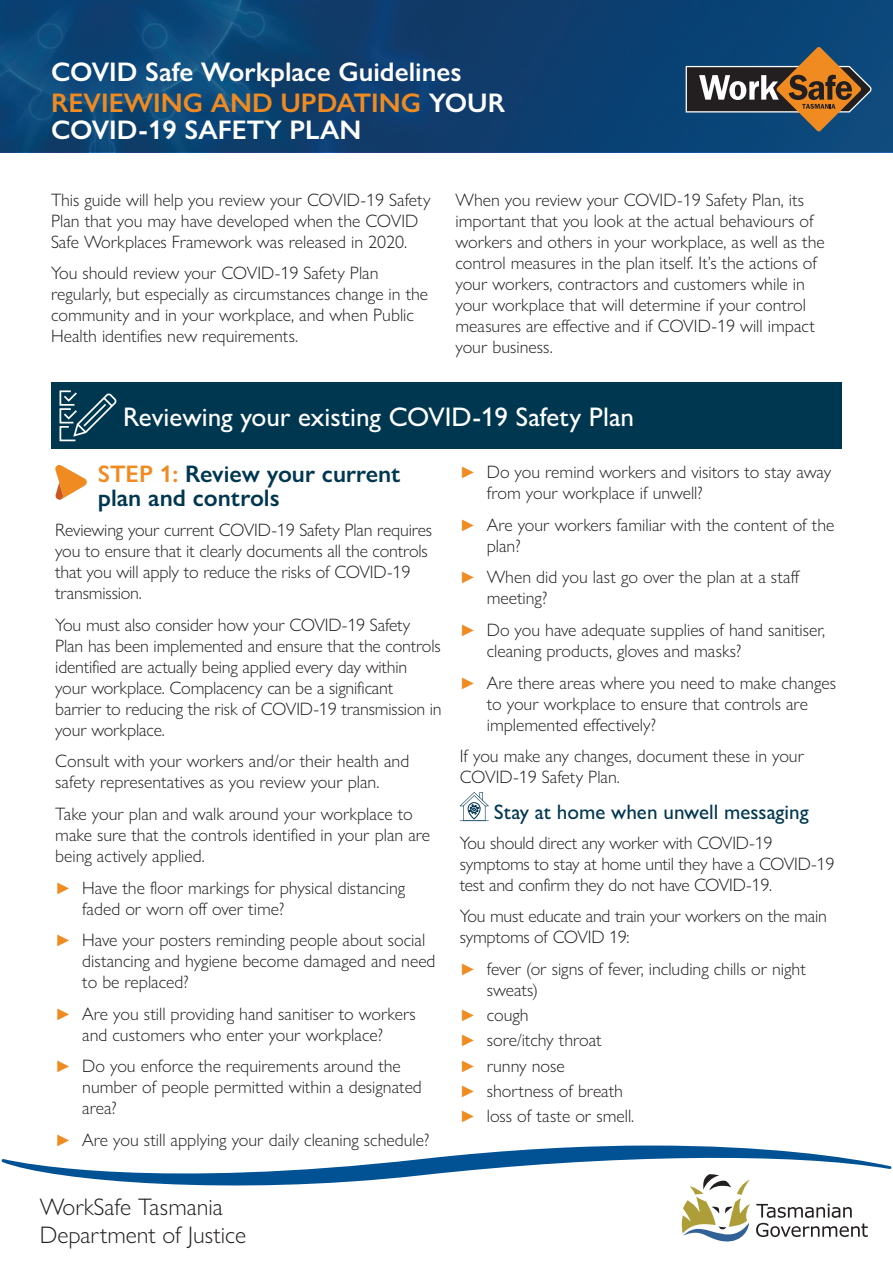
<style>
.page{position:relative;width:893px;height:1263px;background:#fff}
.page>*{position:absolute;margin:0;border:0;box-sizing:border-box;transform-origin:0 0}
.t1{font:600 27px/31.2px "Gill Sans Nova";color:#fff}
.t2{font:500 27px "Gill Sans Nova";color:#fff}
.t3{font:600 24px/24px "Gill Sans Nova";color:#003750}
.t4{font:300 24px/28.8px "Gill Sans Nova";color:#231f20}
.t5{font:500 21px "Gill Sans Nova";color:#003750}
.t6{font:300 18px/21px "Gill Sans Nova";color:#231f20}
.s1{color:#f08b21}
.s2{font-weight:500;font-size:16.5px;color:#f08b21}
</style>
<div class="page">
<svg style="left:0;top:0;width:893px;height:151px;background:#0d4272"></svg>
<svg style="left:685px;top:47px;width:187px;height:85px;background:#50575b"></svg>
<svg style="left:2px;top:1145px;width:889px;height:41px"></svg>
<svg style="left:682px;top:1174px;width:68px;height:67px"></svg>
<svg style="left:756px;top:1204px;width:112px;height:33px"></svg>
<div style="left:51px;top:383px;width:791px;height:66px;background:#003750"></div>
<svg style="left:55px;top:465px;width:32px;height:35px"></svg>
<svg style="left:460px;top:792px;width:29px;height:29px"></svg>
<svg style="left:59px;top:390px;width:58px;height:52px"></svg>
<h1 class="t1" style="left:51px;top:56px;width:456px">COVID Safe Workplace Guidelines<br><span class="s1">REVIEWING AND UPDATING</span> YOUR</h1>
<h1 class="t1" style="left:51px;top:114px;width:312px">COVID-19 SAFETY PLAN</h1>
<p class="t6" style="left:51px;top:189px;width:381px">This guide will help you review your COVID-19 Safety<br>Plan that you may have developed when the COVID<br>Safe Workplaces Framework was released in 2020.</p>
<p class="t6" style="left:51px;top:262px;width:379px">You should review your COVID-19 Safety Plan regularly, but especially as circumstances change in the community and in your workplace, and when Public Health identifies new requirements.</p>
<p class="t6" style="left:455px;top:189px;width:371px">When you review your COVID-19 Safety Plan, its important that you look at the actual behaviours of workers and others in your workplace, as well as the control measures in the plan itself. It’s the actions of your workers, contractors and customers while in your workplace that will determine if your control measures are effective and if COVID-19 will impact your business.</p>
<h1 class="t2" style="left:123px;top:400px;width:512px">Reviewing your existing COVID-19 Safety Plan</h1>
<h2 class="t3" style="left:98px;top:462px;width:304px"><span class="s1">STEP 1:</span> Review your current plan and controls</h2>
<p class="t6" style="left:55px;top:519px;width:378px">Reviewing your current COVID-19 Safety Plan requires you to ensure that it clearly documents all the controls that you will apply to reduce the risks of COVID-19 transmission.</p>
<p class="t6" style="left:55px;top:614px;width:388px">You must also consider how your COVID-19 Safety Plan has been implemented and ensure that the controls identified are actually being applied every day within your workplace. Complacency can be a significant barrier to reducing the risk of COVID-19 transmission in your workplace.</p>
<p class="t6" style="left:55px;top:750px;width:355px">Consult with your workers and/or their health and safety representatives as you review your plan.</p>
<p class="t6" style="left:55px;top:803px;width:376px">Take your plan and walk around your workplace to make sure that the controls identified in your plan are being actively applied.</p>
<p class="t6" style="left:82px;top:877px;width:325px;text-indent:-27px"><span class="s2">►</span> Have the floor markings for physical distancing faded or worn off over time?</p>
<p class="t6" style="left:82px;top:929px;width:355px;text-indent:-27px"><span class="s2">►</span> Have your posters reminding people about social distancing and hygiene become damaged and need to be replaced?</p>
<p class="t6" style="left:55px;top:1003px;width:362px;text-align:center"><span class="s2">►</span> Are you still providing hand sanitiser to workers and customers who enter your workplace?</p>
<p class="t6" style="left:82px;top:1055px;width:341px;text-indent:-27px"><span class="s2">►</span> Do you enforce the requirements around the number of people permitted within a designated area?</p>
<p class="t6" style="left:55px;top:1129px;width:376px"><span class="s2">►</span> Are you still applying your daily cleaning schedule?</p>
<p class="t6" style="left:487px;top:461px;width:346px;text-indent:-27px"><span class="s2">►</span> Do you remind workers and visitors to stay away from your workplace if unwell?</p>
<p class="t6" style="left:487px;top:514px;width:349px;text-indent:-27px"><span class="s2">►</span> Are your workers familiar with the content of the plan?</p>
<p class="t6" style="left:487px;top:566px;width:314px;text-indent:-27px"><span class="s2">►</span> When did you last go over the plan at a staff meeting?</p>
<p class="t6" style="left:487px;top:619px;width:340px;text-indent:-27px"><span class="s2">►</span> Do you have adequate supplies of hand sanitiser, cleaning products, gloves and masks?</p>
<p class="t6" style="left:487px;top:672px;width:351px;text-indent:-27px"><span class="s2">►</span> Are there areas where you need to make changes to your workplace to ensure that controls are implemented effectively?</p>
<p class="t6" style="left:460px;top:745px;width:346px">If you make any changes, document these in your<br>COVID-19 Safety Plan.</p>
<p class="t5" style="left:494px;top:799px;width:316px">Stay at home when unwell messaging</p>
<p class="t6" style="left:460px;top:832px;width:376px">You should direct any worker with COVID-19 symptoms to stay at home until they have a COVID-19 test and confirm they do not have COVID-19.</p>
<p class="t6" style="left:460px;top:905px;width:369px">You must educate and train your workers on the main symptoms of COVID 19:</p>
<p class="t6" style="left:487px;top:958px;width:321px;text-indent:-27px"><span class="s2">►</span> fever (or signs of fever, including chills or night sweats)</p>
<p class="t6" style="left:460px;top:1002px;width:176px;line-height:25.2px"><span class="s2">►</span> cough<br><span class="s2">►</span> sore/itchy throat<br><span class="s2">►</span> runny nose<br><span class="s2">►</span> shortness of breath <span class="s2">►</span> loss of taste or smell.</p>
<h2 class="t4" style="left:40px;top:1192px;width:208px">WorkSafe Tasmania<br>Department of Justice</h2>
</div>
